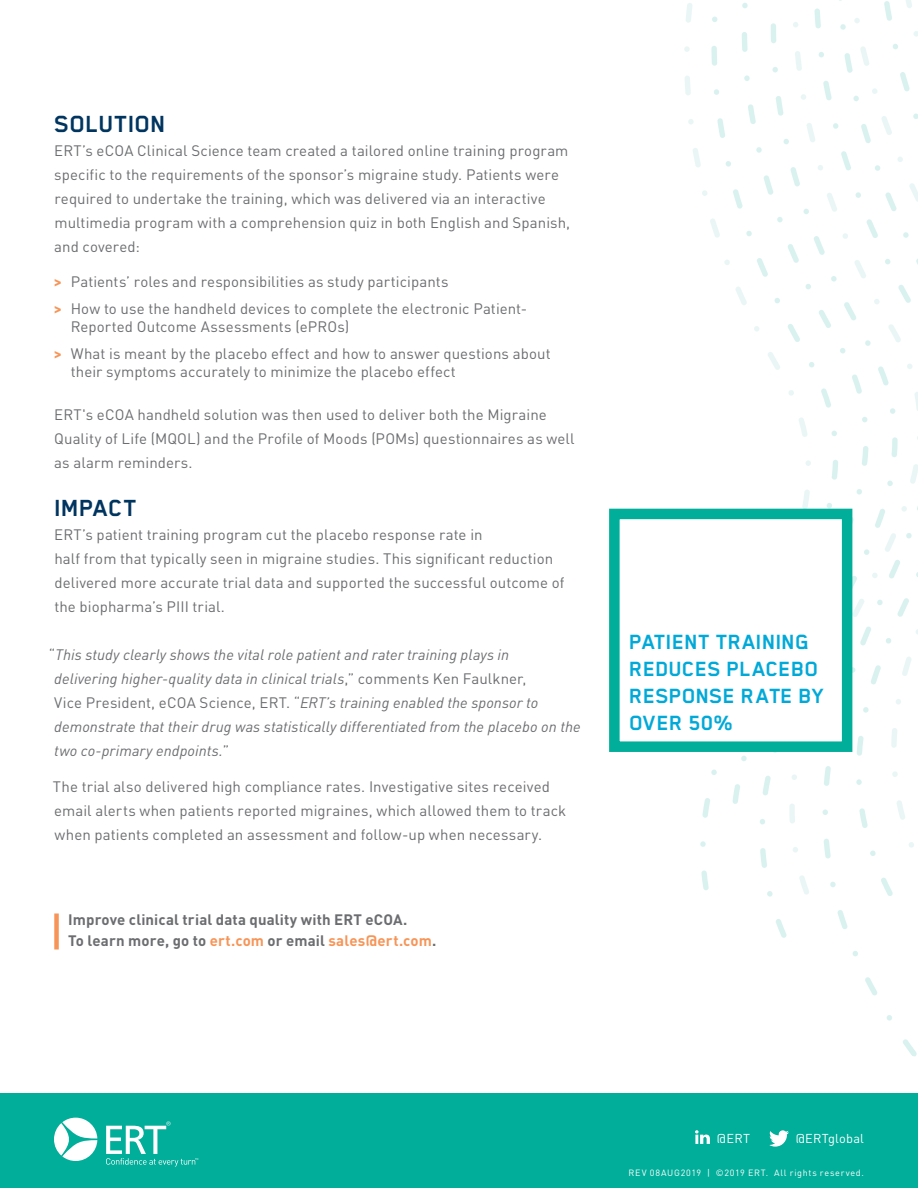
<style>
.page{position:relative;width:918px;height:1188px;background:#fff}
.page>*{position:absolute;margin:0;border:0;box-sizing:border-box;transform-origin:0 0}
.t1{font:700 27px "Blender Pro";color:#003560}
.t2{font:700 23.85px/27.2px "Blender Pro";color:#00a9d8}
.Body_Paragraph{font:15px/24px "DIN Pro";letter-spacing:.005em;color:#6c6d70}
.Body_Paragraph-2{font:italic 15px/24px "DIN Pro";letter-spacing:.005em;color:#6c6d70}
.CTA{font:700 15px/21px "DIN Pro";letter-spacing:.01em;color:#6c6d70}
.Footer_Social{font:12.75px "DIN Pro";letter-spacing:.015em;color:#fff}
.Copyright{font:9px "DIN Pro";letter-spacing:.08em;color:#fff}
.s1{font-weight:700;color:#f79558}
.s2{font-style:normal}
.s3{color:#f79558}
</style>
<div class="page">
<div style="left:0;top:1094px;width:918px;height:94px;background:#00ae9a"></div>
<svg style="left:54px;top:1118px;width:43px;height:43px"></svg>
<svg style="left:106px;top:1121px;width:92px;height:46px"></svg>
<svg style="left:769px;top:1130px;width:20px;height:17px"></svg>
<svg style="left:695px;top:1130px;width:15px;height:14px"></svg>
<div style="left:54px;top:914px;width:5px;height:36px;background:#f79558"></div>
<svg style="left:700px;top:752px;width:77px;height:138px"></svg>
<svg style="left:684px;top:3px;width:105px;height:506px"></svg>
<svg style="left:789px;top:22px;width:25px;height:873px"></svg>
<svg style="left:814px;top:8px;width:103px;height:1049px"></svg>
<svg style="left:837px;top:0;width:10px;height:897px"></svg>
<svg style="left:847px;top:8px;width:70px;height:941px"></svg>
<svg style="left:877px;top:0;width:41px;height:896px"></svg>
<div style="left:609px;top:509px;width:243px;height:243px;background:#fff;border:10px solid #00ae9a"></div>
<p class="t1" style="left:54px;top:109px;width:113px">SOLUTION</p>
<p class="Body_Paragraph" style="left:54px;top:138px;width:516px">ERT’s eCOA Clinical Science team created a tailored online training program</p>
<p class="Body_Paragraph" style="left:54px;top:162px;width:518px">specific to the requirements of the sponsor’s migraine study. Patients were required to undertake the training, which was delivered via an interactive multimedia program with a comprehension quiz in both English and Spanish, and covered:</p>
<p class="Body_Paragraph" style="left:54px;top:269px;width:396px"><span class="s1">&gt;</span> Patients’ roles and responsibilities as study participants</p>
<p class="Body_Paragraph" style="left:71px;top:299px;width:458px;line-height:18px;text-indent:-17px"><span class="s1">&gt;</span> How to use the handheld devices to complete the electronic Patient-<br>Reported Outcome Assessments (ePROs)</p>
<p class="Body_Paragraph" style="left:71px;top:343px;width:481px;line-height:18px;text-indent:-17px"><span class="s1">&gt;</span> What is meant by the placebo effect and how to answer questions about their symptoms accurately to minimize the placebo effect</p>
<p class="Body_Paragraph" style="left:54px;top:402px;width:522px">ERT's eCOA handheld solution was then used to deliver both the Migraine<br>Quality of Life (MQOL) and the Profile of Moods (POMs) questionnaires as well as alarm reminders.</p>
<p class="t1" style="left:55px;top:493px;width:84px">IMPACT</p>
<p class="Body_Paragraph" style="left:54px;top:522px;width:430px">ERT’s patient training program cut the placebo response rate in</p>
<p class="Body_Paragraph" style="left:54px;top:546px;width:500px">half from that typically seen in migraine studies. This significant reduction</p>
<p class="Body_Paragraph" style="left:54px;top:570px;width:512px">delivered more accurate trial data and supported the successful outcome of</p>
<p class="Body_Paragraph" style="left:54px;top:594px;width:172px">the biopharma’s PIII trial.</p>
<p class="Body_Paragraph-2" style="left:49px;top:642px;width:462px"><span class="s2">“</span>This study clearly shows the vital role patient and rater training plays in</p>
<p class="Body_Paragraph-2" style="left:54px;top:666px;width:528px">delivering higher-quality data in clinical trials<span class="s2">,” comments Ken Faulkner,<br>Vice President, eCOA Science, ERT. “</span>ERT’s training enabled the sponsor to demonstrate that their drug was statistically differentiated from the placebo on the two co-primary endpoints.<span class="s2">”</span></p>
<p class="Body_Paragraph" style="left:53px;top:774px;width:515px">The trial also delivered high compliance rates. Investigative sites received email alerts when patients reported migraines, which allowed them to track when patients completed an assessment and follow-up when necessary.</p>
<p class="CTA" style="left:68px;top:908px;width:370px">Improve clinical trial data quality with ERT eCOA.<br>To learn more, go to <span class="s3">ert.com</span> or email <span class="s3">sales@ert.com</span>.</p>
<h2 class="t2" style="left:630px;top:628px;width:196px">PATIENT TRAINING<br>REDUCES PLACEBO<br>RESPONSE RATE BY<br>OVER 50%</h2>
<p class="Footer_Social" style="left:717px;top:1129px;width:35px">@ERT</p>
<p class="Footer_Social" style="left:796px;top:1129px;width:70px">@ERTglobal</p>
<p class="Copyright" style="left:629px;top:1166px;width:237px">REV 08AUG2019 | ©2019 ERT. All rights reserved.</p>
</div>
